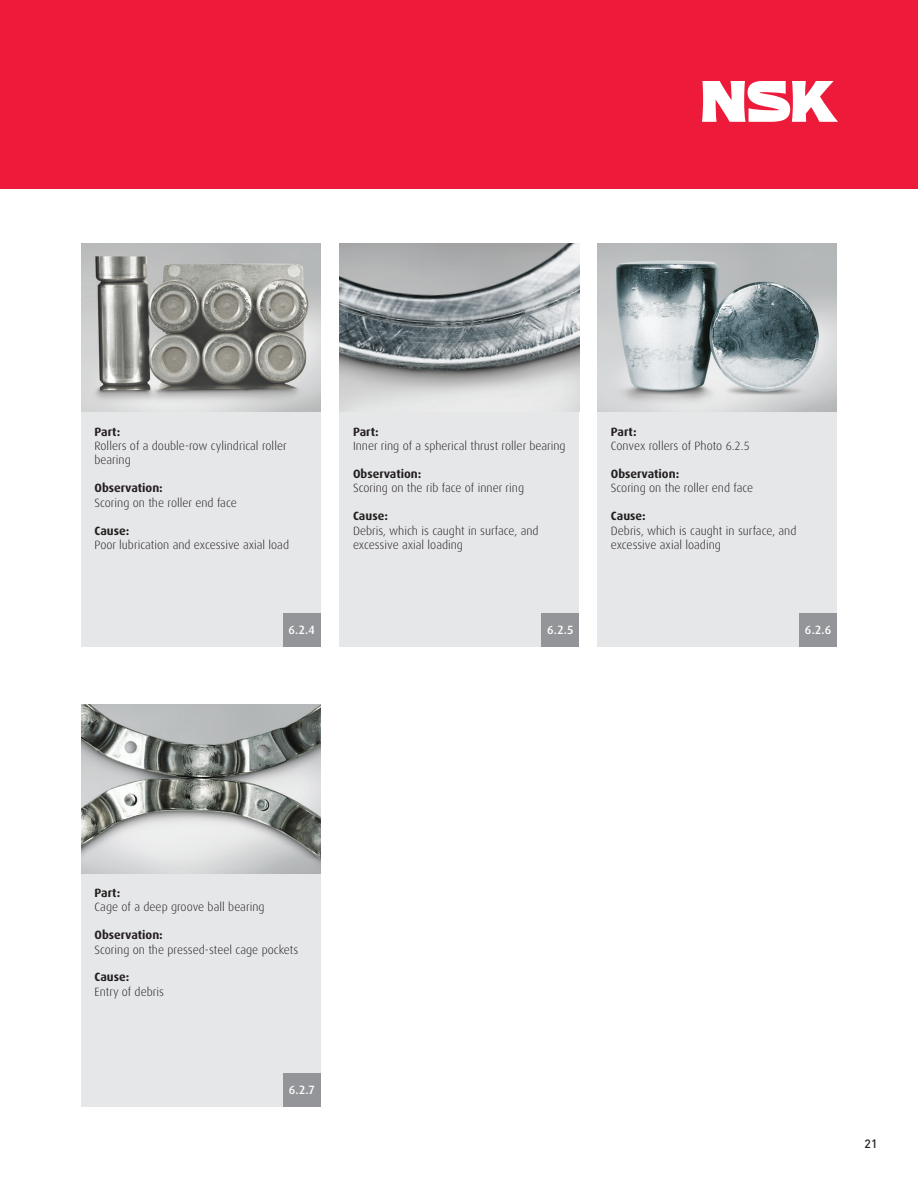
<style>
.page{position:relative;width:918px;height:1188px;background:#fff}
.page>*{position:absolute;margin:0;border:0;box-sizing:border-box;transform-origin:0 0}
.Section_E{font:300 12px/14.4px "Dax OT";color:#231f20}
.Section_E_Bold{font:700 12px "Dax OT";color:#231f20}
.t1{font:500 12px "Dax OT";color:#fff}
.t2{font:500 12px "DIN";color:#231f20}
</style>
<div class="page">
<div style="left:0;top:0;width:918px;height:189px;background:#ed1a3a"></div>
<svg style="left:702px;top:81px;width:136px;height:41px"></svg>
<div style="left:81px;top:873px;width:240px;height:234px;background:#e6e7e9"></div>
<img style="left:81px;top:705px;width:240px;height:168px">
<div style="left:81px;top:412px;width:240px;height:234px;background:#e6e7e9"></div>
<img style="left:81px;top:243px;width:240px;height:169px">
<div style="left:597px;top:412px;width:240px;height:234px;background:#e6e7e9"></div>
<img style="left:597px;top:243px;width:240px;height:169px">
<div style="left:340px;top:412px;width:239px;height:234px;background:#e6e7e9"></div>
<img style="left:340px;top:243px;width:239px;height:169px">
<div style="left:283px;top:1073px;width:38px;height:34px;background:#939598"></div>
<div style="left:283px;top:613px;width:38px;height:33px;background:#939598"></div>
<div style="left:541px;top:613px;width:38px;height:33px;background:#939598"></div>
<div style="left:799px;top:613px;width:38px;height:33px;background:#939598"></div>
<p class="Section_E_Bold" style="left:94px;top:424px;width:27px">Part:</p>
<p class="Section_E" style="left:94px;top:439px;width:194px">Rollers of a double-row cylindrical roller bearing</p>
<p class="Section_E_Bold" style="left:94px;top:481px;width:70px">Observation:</p>
<p class="Section_E" style="left:94px;top:496px;width:144px">Scoring on the roller end face</p>
<p class="Section_E_Bold" style="left:94px;top:523px;width:36px">Cause:</p>
<p class="Section_E" style="left:94px;top:538px;width:196px">Poor lubrication and excessive axial load</p>
<p class="Section_E_Bold" style="left:353px;top:424px;width:27px">Part:</p>
<p class="Section_E" style="left:353px;top:439px;width:214px">Inner ring of a spherical thrust roller bearing</p>
<p class="Section_E_Bold" style="left:353px;top:466px;width:70px">Observation:</p>
<p class="Section_E" style="left:353px;top:481px;width:173px">Scoring on the rib face of inner ring</p>
<p class="Section_E_Bold" style="left:353px;top:508px;width:36px">Cause:</p>
<p class="Section_E" style="left:353px;top:523px;width:187px">Debris, which is caught in surface, and excessive axial loading</p>
<p class="Section_E_Bold" style="left:611px;top:424px;width:27px">Part:</p>
<p class="Section_E" style="left:611px;top:439px;width:140px">Convex rollers of Photo 6.2.5</p>
<p class="Section_E_Bold" style="left:611px;top:466px;width:70px">Observation:</p>
<p class="Section_E" style="left:611px;top:481px;width:144px">Scoring on the roller end face</p>
<p class="Section_E_Bold" style="left:611px;top:508px;width:36px">Cause:</p>
<p class="Section_E" style="left:611px;top:523px;width:187px">Debris, which is caught in surface, and excessive axial loading</p>
<p class="t1" style="left:289px;top:622px;width:28px">6.2.4</p>
<p class="t1" style="left:547px;top:622px;width:28px">6.2.5</p>
<p class="t1" style="left:805px;top:622px;width:28px">6.2.6</p>
<p class="Section_E_Bold" style="left:94px;top:885px;width:27px">Part:</p>
<p class="Section_E" style="left:94px;top:900px;width:172px">Cage of a deep groove ball bearing</p>
<p class="Section_E_Bold" style="left:94px;top:927px;width:70px">Observation:</p>
<p class="Section_E" style="left:94px;top:942px;width:205px">Scoring on the pressed-steel cage pockets</p>
<p class="Section_E_Bold" style="left:94px;top:970px;width:36px">Cause:</p>
<p class="Section_E" style="left:94px;top:985px;width:71px">Entry of debris</p>
<p class="t1" style="left:289px;top:1082px;width:27px">6.2.7</p>
<p class="t2" style="left:864px;top:1136px;width:15px">21</p>
</div>
